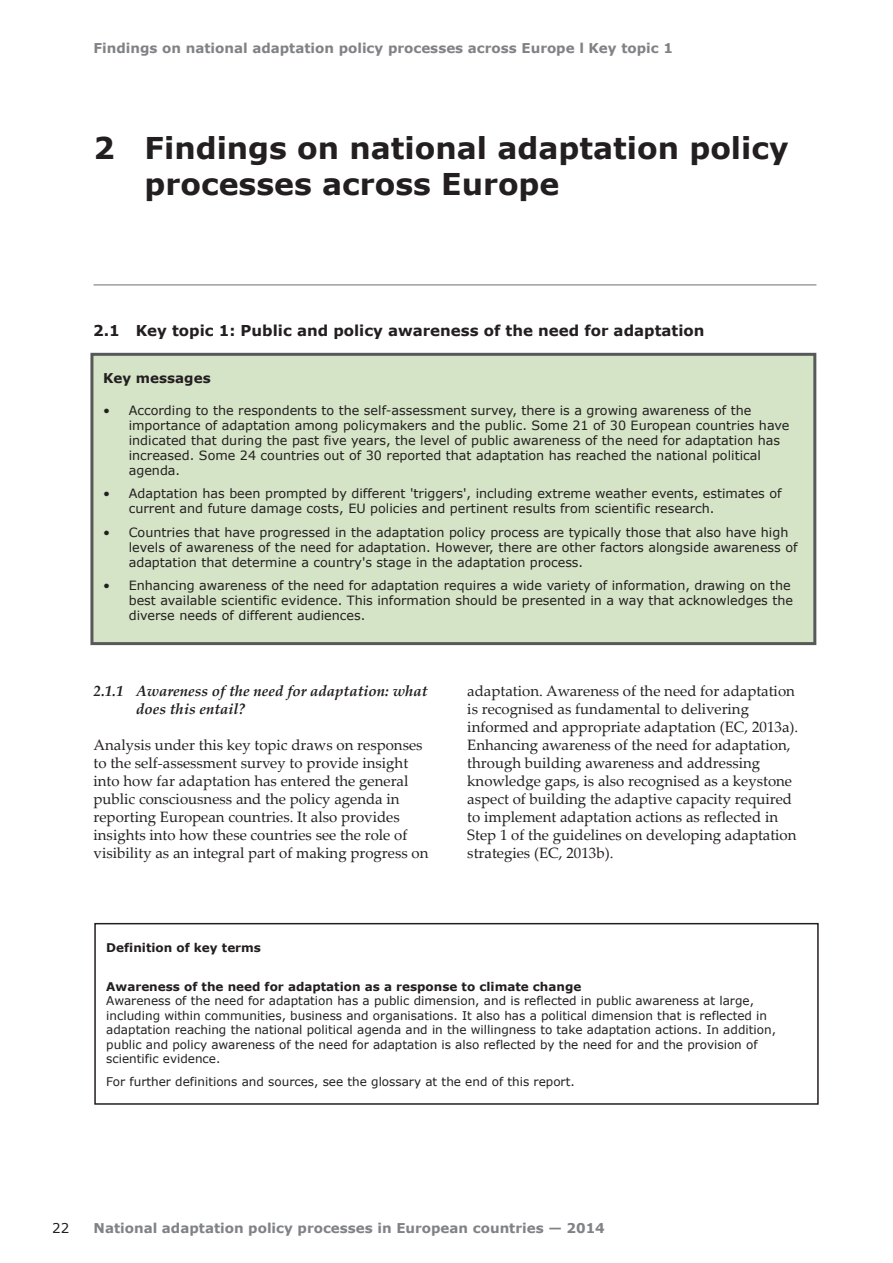
<style>
.page{position:relative;width:893px;height:1263px;background:#fff}
.page>*{position:absolute;margin:0;border:0;box-sizing:border-box;transform-origin:0 0}
.Chaptertitle{font:700 30px/36px "Verdana";color:#231f20}
.Body_Text{font:15px/18px "Palatino Linotype";color:#231f20}
.Heading_2{font:700 15px "Verdana";color:#231f20}
.Heading_3{font:italic 700 15px/18px "Palatino Linotype";color:#231f20}
.t1{font:700 13.5px "Verdana";color:#808285}
.Key_messages_heading{font:700 13.5px "Verdana";color:#231f20}
.t2{font:13.5px "Verdana";color:#231f20}
.t3{font:12.75px/15px "Verdana";color:#231f20}
.Box_text{font:12px/14.4px "Verdana";color:#231f20}
.Box_Text_Heading_2{font:700 12px "Verdana";color:#231f20}
.Box_Text_Heading{font:700 12px "Verdana";color:#231f20}
</style>
<div class="page">
<hr style="left:94px;top:285px;width:722px;height:1px;background:#6c6d70">
<div style="left:90px;top:353px;width:726px;height:292px;background:#d5e3c6;border:3px solid #57585a"></div>
<div style="left:94px;top:923px;width:725px;height:182px;border:2px solid #231f20"></div>
<p class="t1" style="left:94px;top:39px;width:581px">Findings on national adaptation policy processes across Europe l Key topic 1</p>
<p class="Chaptertitle" style="left:145px;top:130px;width:646px;text-indent:-51px">2 Findings on national adaptation policy processes across Europe</p>
<p class="Heading_2" style="left:93px;top:320px;width:613px">2.1 Key topic 1: Public and policy awareness of the need for adaptation</p>
<p class="Key_messages_heading" style="left:103px;top:369px;width:109px">Key messages</p>
<p class="t3" style="left:129px;top:402px;width:662px;text-indent:-26px">• According to the respondents to the self-assessment survey, there is a growing awareness of the importance of adaptation among policymakers and the public. Some 21 of 30 European countries have indicated that during the past five years, the level of public awareness of the need for adaptation has increased. Some 24 countries out of 30 reported that adaptation has reached the national political agenda.</p>
<p class="t3" style="left:129px;top:486px;width:654px;text-indent:-26px">• Adaptation has been prompted by different 'triggers', including extreme weather events, estimates of current and future damage costs, EU policies and pertinent results from scientific research.</p>
<p class="t3" style="left:129px;top:524px;width:670px;text-indent:-26px">• Countries that have progressed in the adaptation policy process are typically those that also have high levels of awareness of the need for adaptation. However, there are other factors alongside awareness of adaptation that determine a country's stage in the adaptation process.</p>
<p class="t3" style="left:129px;top:578px;width:666px;text-indent:-26px">• Enhancing awareness of the need for adaptation requires a wide variety of information, drawing on the best available scientific evidence. This information should be presented in a way that acknowledges the diverse needs of different audiences.</p>
<p class="Heading_3" style="left:136px;top:681px;width:293px;text-indent:-43px">2.1.1 Awareness of the need for adaptation: what does this entail?</p>
<p class="Body_Text" style="left:94px;top:735px;width:336px">Analysis under this key topic draws on responses to the self-assessment survey to provide insight into how far adaptation has entered the general public consciousness and the policy agenda in reporting European countries. It also provides insights into how these countries see the role of visibility as an integral part of making progress on</p>
<p class="Body_Text" style="left:467px;top:681px;width:333px">adaptation. Awareness of the need for adaptation is recognised as fundamental to delivering informed and appropriate adaptation (EC, 2013a).<br>Enhancing awareness of the need for adaptation, through building awareness and addressing knowledge gaps, is also recognised as a keystone aspect of building the adaptive capacity required to implement adaptation actions as reflected in Step 1 of the guidelines on developing adaptation strategies (EC, 2013b).</p>
<p class="Box_Text_Heading" style="left:106px;top:939px;width:156px">Definition of key terms</p>
<p class="Box_Text_Heading_2" style="left:106px;top:978px;width:477px">Awareness of the need for adaptation as a response to climate change</p>
<p class="Box_text" style="left:106px;top:993px;width:671px">Awareness of the need for adaptation has a public dimension, and is reflected in public awareness at large, including within communities, business and organisations. It also has a political dimension that is reflected in adaptation reaching the national political agenda and in the willingness to take adaptation actions. In addition, public and policy awareness of the need for adaptation is also reflected by the need for and the provision of scientific evidence.</p>
<p class="Box_text" style="left:106px;top:1074px;width:470px">For further definitions and sources, see the glossary at the end of this report.</p>
<p class="t2" style="left:52px;top:1219px;width:19px">22</p>
<p class="t1" style="left:94px;top:1219px;width:513px">National adaptation policy processes in European countries — 2014</p>
</div>
